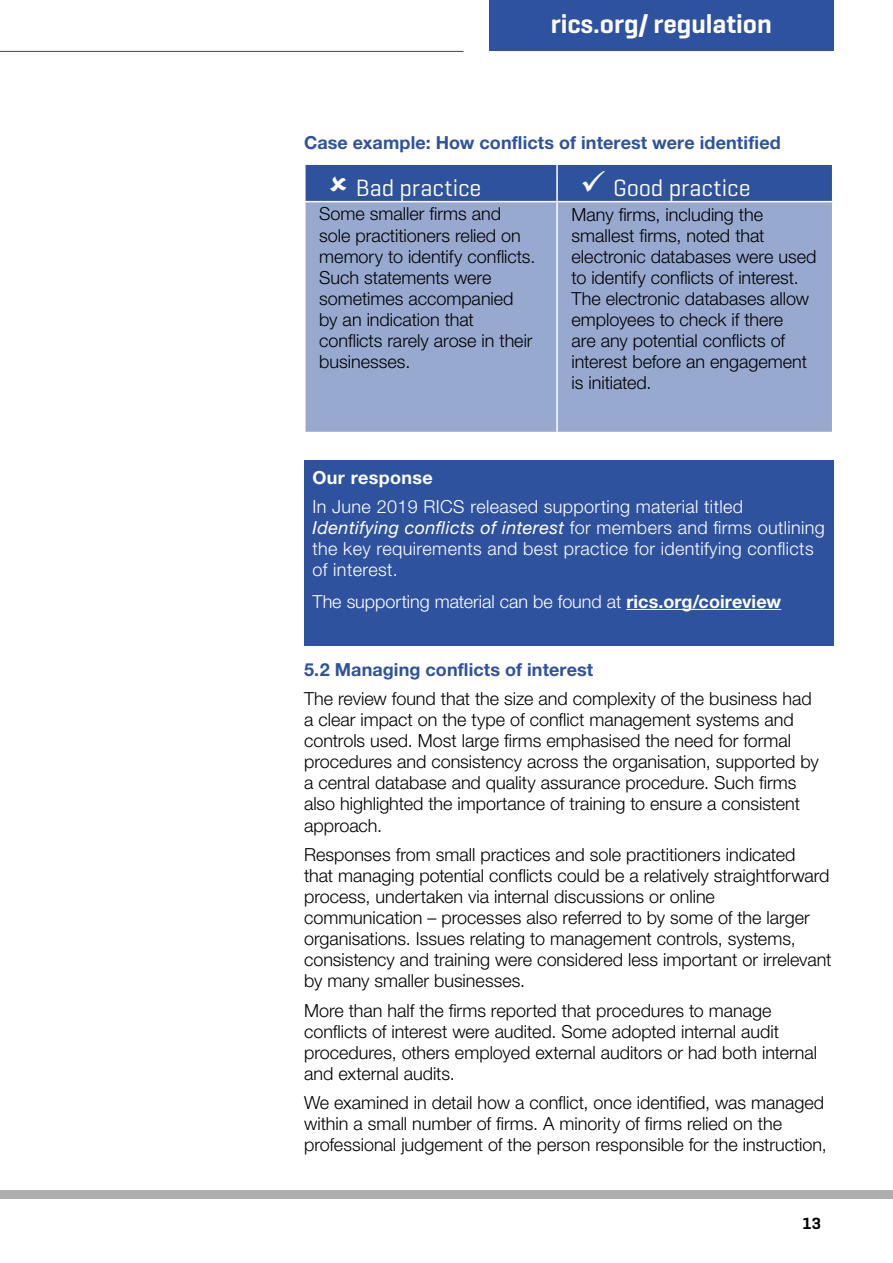
<style>
.page{position:relative;width:893px;height:1263px;background:#fff}
.page>*{position:absolute;margin:0;border:0;box-sizing:border-box;transform-origin:0 0}
.t1{font:600 27px "Geogrotesque";letter-spacing:-.005em;color:#fff}
.t2{font:24px "Geogrotesque";color:#fffef5}
.t3{font:300 18px/21px "Helvetica Neue LT Std";color:#000}
.t4{font:300 18px/21px "Helvetica Neue LT Std";letter-spacing:.02em;color:#fff}
.t5{font:700 18px "Helvetica Neue LT Std";letter-spacing:.005em;color:#2f52a0}
.t6{font:300 18px "Helvetica Neue LT Std";color:#fff}
.t7{font:700 18px "Helvetica Neue LT Std";letter-spacing:.02em;color:#fff}
.t8{font:600 16.5px "Geogrotesque";color:#000}
.s1{font-weight:400;font-style:italic}
.s2{font-weight:700}
</style>
<div class="page">
<div style="left:0;top:1191px;width:893px;height:8px;background:#aeaeae"></div>
<div style="left:489px;top:0;width:344px;height:51px;background:#2f52a0"></div>
<hr style="left:0;top:51px;width:463px;height:1px;background:#3d444c">
<div style="left:306px;top:202px;width:526px;height:230px;background:#97a9cf"></div>
<hr style="left:556px;top:202px;width:2px;height:230px;background:#fff">
<div style="left:304px;top:460px;width:529px;height:186px;background:#2f529f"></div>
<hr style="left:626px;top:609px;width:155px;height:1px;background:#fff">
<div style="left:305px;top:164px;width:528px;height:37px;background:#2f529f"></div>
<h1 class="t1" style="left:551px;top:7px;width:222px">rics.org/ regulation</h1>
<p class="t5" style="left:304px;top:131px;width:478px">Case example: How conflicts of interest were identified</p>
<h2 class="t2" style="left:356px;top:172px;width:127px">Bad practice</h2>
<h2 class="t2" style="left:580px;top:172px;width:172px">✓ Good practice</h2>
<p class="t3" style="left:319px;top:203px;width:218px">Some smaller firms and sole practitioners relied on memory to identify conflicts.<br>Such statements were sometimes accompanied by an indication that conflicts rarely arose in their businesses.</p>
<p class="t3" style="left:572px;top:203px;width:246px">Many firms, including the smallest firms, noted that electronic databases were used to identify conflicts of interest.<br>The electronic databases allow employees to check if there<br>are any potential conflicts of interest before an engagement is initiated.</p>
<p class="t7" style="left:313px;top:466px;width:122px">Our response</p>
<p class="t4" style="left:313px;top:496px;width:514px">In June 2019 RICS released supporting material titled <span class="s1">Identifying conflicts of interest</span> for members and firms outlining the key requirements and best practice for identifying conflicts of interest.</p>
<p class="t6" style="left:313px;top:590px;width:470px">The supporting material can be found at <span class="s2">rics.org/coireview</span></p>
<p class="t5" style="left:304px;top:658px;width:291px">5.2 Managing conflicts of interest</p>
<p class="t3" style="left:304px;top:688px;width:516px">The review found that the size and complexity of the business had a clear impact on the type of conflict management systems and controls used. Most large firms emphasised the need for formal procedures and consistency across the organisation, supported by a central database and quality assurance procedure. Such firms also highlighted the importance of training to ensure a consistent approach.</p>
<p class="t3" style="left:304px;top:844px;width:529px">Responses from small practices and sole practitioners indicated<br>that managing potential conflicts could be a relatively straightforward process, undertaken via internal discussions or online communication – processes also referred to by some of the larger organisations. Issues relating to management controls, systems, consistency and training were considered less important or irrelevant by many smaller businesses.</p>
<p class="t3" style="left:304px;top:999px;width:515px">More than half the firms reported that procedures to manage conflicts of interest were audited. Some adopted internal audit procedures, others employed external auditors or had both internal and external audits.</p>
<p class="t3" style="left:304px;top:1092px;width:524px">We examined in detail how a conflict, once identified, was managed within a small number of firms. A minority of firms relied on the professional judgement of the person responsible for the instruction,</p>
<p class="t8" style="left:802px;top:1213px;width:20px">13</p>
</div>
